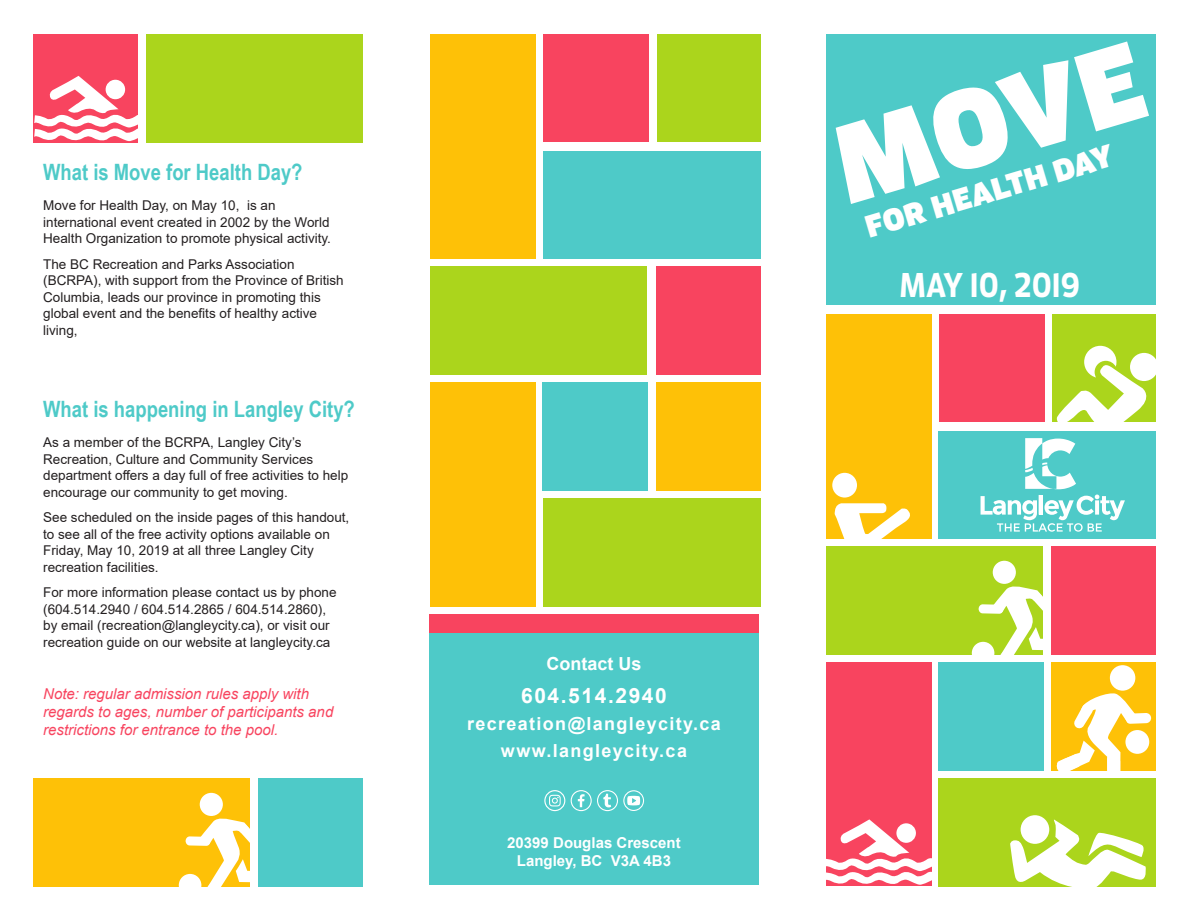
<style>
.page{position:relative;width:1188px;height:918px;background:#fff}
.page>*{position:absolute;margin:0;border:0;box-sizing:border-box;transform-origin:0 0}
.t1{font:900 110.7px "Enzo OT";color:#fff}
.t2{font:700 34.35px "Enzo OT";color:#fff;scale:.91 1}
.t3{font:900 31.2px "Enzo OT";color:#fff}
.Blue_Header{font:700 22.5px "Arial Narrow";color:#4ecac8}
.t4{font:700 21px "Arial";letter-spacing:.075em;color:#fff}
.t5{font:700 18px "Arial";letter-spacing:.075em;color:#fff}
.t6{font:700 18px "Arial";color:#fff}
.Red_Italic{font:italic 15px/18px "Arial";color:#f8445f}
.t7{font:700 15px "Arial";color:#fff}
.Body{font:13.5px/16.5px "Arial";color:#231f20}
</style>
<div class="page">
<div style="left:826px;top:314px;width:106px;height:225px;background:#fec107"></div>
<div style="left:832px;top:473px;width:25px;height:25px;background:#fff;border-radius:50%"></div>
<svg style="left:835px;top:503px;width:75px;height:36px"></svg>
<div style="left:1053px;top:314px;width:103px;height:108px;background:#abd51c"></div>
<div style="left:1130px;top:353px;width:28px;height:28px;background:#fff;border-radius:50%"></div>
<div style="left:429px;top:614px;width:330px;height:180px;background:#f8445f"></div>
<div style="left:429px;top:633px;width:330px;height:252px;background:#4ecac8"></div>
<svg style="left:627px;top:796px;width:13px;height:9px"></svg>
<div style="left:623px;top:790px;width:21px;height:21px;border:1px solid #fff;border-radius:50%"></div>
<svg style="left:571px;top:790px;width:47px;height:21px"></svg>
<svg style="left:549px;top:795px;width:12px;height:11px"></svg>
<div style="left:544px;top:790px;width:21px;height:21px;border:1px solid #fff;border-radius:50%"></div>
<div style="left:826px;top:546px;width:217px;height:108px;background:#abd51c"></div>
<div style="left:826px;top:662px;width:105px;height:223px;background:#f8445f"></div>
<svg style="left:826px;top:819px;width:106px;height:66px"></svg>
<div style="left:979px;top:604px;width:24px;height:10px;background:#fff;border-radius:4px"></div>
<svg style="left:992px;top:585px;width:72px;height:82px"></svg>
<div style="left:972px;top:642px;width:22px;height:22px;background:#fff;border-radius:50%"></div>
<div style="left:993px;top:561px;width:23px;height:23px;background:#fff;border-radius:50%"></div>
<div style="left:1052px;top:546px;width:104px;height:108px;background:#f8445f"></div>
<div style="left:939px;top:662px;width:105px;height:108px;background:#4ecac8"></div>
<div style="left:1052px;top:662px;width:104px;height:108px;background:#fec107"></div>
<div style="left:1110px;top:665px;width:25px;height:26px;background:#fff;border-radius:50%"></div>
<svg style="left:1054px;top:693px;width:97px;height:78px"></svg>
<div style="left:1125px;top:730px;width:24px;height:24px;background:#fff;border-radius:50%"></div>
<div style="left:939px;top:314px;width:106px;height:108px;background:#f8445f"></div>
<div style="left:939px;top:431px;width:217px;height:108px;background:#4ecac8"></div>
<div style="left:826px;top:34px;width:330px;height:271px;background:#4ecac8"></div>
<div style="left:939px;top:778px;width:217px;height:108px;background:#abd51c"></div>
<div style="left:1021px;top:815px;width:28px;height:29px;background:#fff;border-radius:50%"></div>
<svg style="left:1010px;top:819px;width:138px;height:68px"></svg>
<svg style="left:1025px;top:346px;width:129px;height:143px"></svg>
<svg style="left:981px;top:495px;width:144px;height:37px"></svg>
<div style="left:33px;top:778px;width:217px;height:108px;background:#fec107"></div>
<div style="left:186px;top:836px;width:24px;height:10px;background:#fff;border-radius:4px"></div>
<svg style="left:199px;top:817px;width:72px;height:70px"></svg>
<div style="left:179px;top:874px;width:22px;height:23px;background:#fff;border-radius:50%"></div>
<div style="left:200px;top:793px;width:23px;height:23px;background:#fff;border-radius:50%"></div>
<div style="left:259px;top:778px;width:104px;height:108px;background:#4ecac8"></div>
<div style="left:146px;top:34px;width:217px;height:109px;background:#abd51c"></div>
<div style="left:33px;top:34px;width:104px;height:109px;background:#f8445f"></div>
<svg style="left:34px;top:76px;width:104px;height:66px"></svg>
<div style="left:430px;top:34px;width:106px;height:225px;background:#fec107"></div>
<div style="left:657px;top:34px;width:103px;height:108px;background:#abd51c"></div>
<div style="left:430px;top:266px;width:217px;height:109px;background:#abd51c"></div>
<div style="left:430px;top:382px;width:105px;height:225px;background:#fec107"></div>
<div style="left:656px;top:266px;width:104px;height:109px;background:#f8445f"></div>
<div style="left:543px;top:382px;width:105px;height:109px;background:#4ecac8"></div>
<div style="left:656px;top:382px;width:104px;height:109px;background:#fec107"></div>
<div style="left:543px;top:34px;width:106px;height:108px;background:#f8445f"></div>
<div style="left:543px;top:151px;width:217px;height:108px;background:#4ecac8"></div>
<div style="left:543px;top:498px;width:217px;height:109px;background:#abd51c"></div>
<p class="Blue_Header" style="left:43px;top:155px;width:261px">What is Move for Health Day?</p>
<p class="Body" style="left:43px;top:197px;width:289px">Move for Health Day, on May 10, is an international event created in 2002 by the World<br>Health Organization to promote physical activity.</p>
<p class="Body" style="left:43px;top:256px;width:302px">The BC Recreation and Parks Association (BCRPA), with support from the Province of British Columbia, leads our province in promoting this global event and the benefits of healthy active living,</p>
<p class="Blue_Header" style="left:43px;top:392px;width:313px">What is happening in Langley City?</p>
<p class="Body" style="left:43px;top:434px;width:307px">As a member of the BCRPA, Langley City’s Recreation, Culture and Community Services department offers a day full of free activities to help encourage our community to get moving.</p>
<p class="Body" style="left:43px;top:509px;width:308px">See scheduled on the inside pages of this handout, to see all of the free activity options available on Friday, May 10, 2019 at all three Langley City recreation facilities.</p>
<p class="Body" style="left:43px;top:584px;width:295px">For more information please contact us by phone (604.514.2940 / 604.514.2865 / 604.514.2860), by email (recreation@langleycity.ca), or visit our recreation guide on our website at langleycity.ca</p>
<p class="Red_Italic" style="left:43px;top:685px;width:292px">Note: regular admission rules apply with regards to ages, number of participants and restrictions for entrance to the pool.</p>
<p class="t1" style="left:816px;top:100px;width:320px;rotate:-17deg">MOVE</p>
<p class="t3" style="left:860px;top:209px;width:259px;rotate:-17deg">FOR HEALTH DAY</p>
<p class="t2" style="left:900px;top:263px;width:200px">MAY 10, 2019</p>
<p class="t6" style="left:546px;top:651px;width:97px">Contact Us</p>
<p class="t4" style="left:521px;top:681px;width:147px">604.514.2940</p>
<p class="t5" style="left:467px;top:711px;width:255px">recreation@langleycity.ca</p>
<p class="t5" style="left:501px;top:738px;width:188px">www.langleycity.ca</p>
<p class="t7" style="left:507px;top:832px;width:175px">20399 Douglas Crescent</p>
<p class="t7" style="left:517px;top:850px;width:156px">Langley, BC V3A 4B3</p>
</div>
